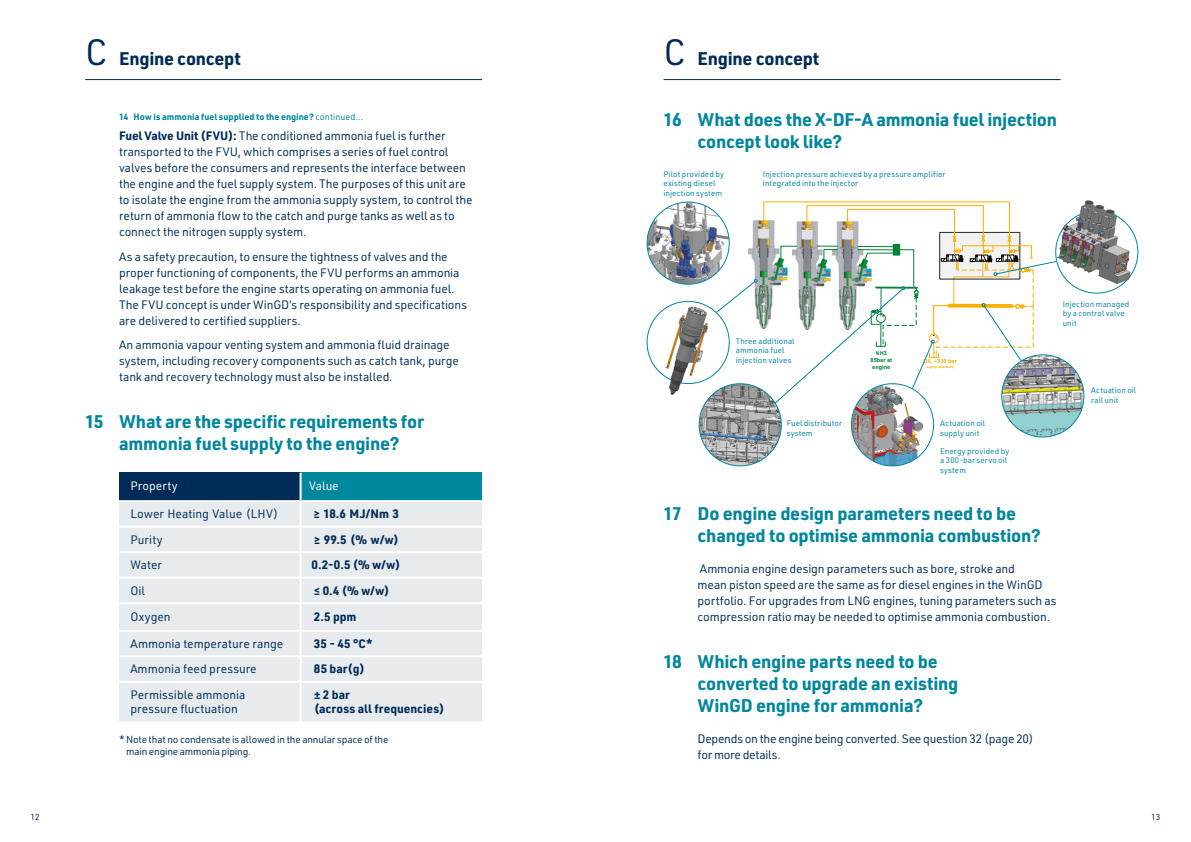
<style>
.page{position:relative;width:1191px;height:842px;background:#fff}
.page>*{position:absolute;margin:0;border:0;box-sizing:border-box;transform-origin:0 0}
.t1{font:700 18px/22px "URWDIN";letter-spacing:-.015em;color:#00869d}
.t2{font:700 18px "URWDIN";letter-spacing:-.015em;color:#002b56}
.t3{font:12px/16px "URWDIN";letter-spacing:-.01em;color:#002b56}
.t4{font:700 12px/14.4px "URWDIN";letter-spacing:.005em;color:#002b56}
.t5{font:12px "URWDIN";color:#fff}
.t6{font:10px/12px "URWDIN";letter-spacing:-.015em;color:#002b56}
.t7{font:700 9px "URWDIN";color:#00869d}
.t8{font:8.5px "URWDIN";color:#002b56}
.t9{font:8px/9.6px "URWDIN";letter-spacing:.01em;color:#00869d}
.t10{font:700 5.6px/6.7px "Arial";color:#078136;text-align:center}
.t11{font:700 5.6px "Arial";color:#f9b000}
.t12{font:700 3.1px "Arial";color:#f9b000}
.s1{font-weight:400;font-size:36px}
.s2{font-weight:400}
.s3{font-weight:700}
</style>
<div class="page">
<img style="left:748px;top:220px;width:15px;height:109px">
<svg style="left:726px;top:279px;width:31px;height:37px"></svg>
<svg style="left:763px;top:201px;width:294px;height:212px"></svg>
<img style="left:647px;top:202px;width:82px;height:82px;border-radius:41px">
<div style="left:646px;top:202px;width:83px;height:83px;border:1px solid #00869d;border-radius:50%"></div>
<img style="left:699px;top:384px;width:82px;height:82px;border-radius:41px">
<div style="left:699px;top:383px;width:82px;height:83px;border:1px solid #00869d;border-radius:50%"></div>
<img style="left:851px;top:384px;width:72px;height:82px">
<div style="left:851px;top:383px;width:83px;height:83px;border:1px solid #00869d;border-radius:50%"></div>
<img style="left:1001px;top:355px;width:83px;height:82px;border-radius:41px">
<div style="left:1001px;top:354px;width:83px;height:83px;border:1px solid #00869d;border-radius:50%"></div>
<svg style="left:647px;top:301px;width:82px;height:83px"></svg>
<img style="left:652px;top:301px;width:74px;height:94px">
<img style="left:1055px;top:200px;width:77px;height:85px">
<hr style="left:85px;top:79px;width:397px;height:1px;background:#002b56">
<hr style="left:663px;top:79px;width:397px;height:1px;background:#002b56">
<div style="left:119px;top:473px;width:181px;height:28px;background:#002b56"></div>
<div style="left:300px;top:473px;width:182px;height:28px;background:#00869d"></div>
<div style="left:119px;top:502px;width:363px;height:219px;background:#e8ebed"></div>
<hr style="left:299px;top:473px;width:2px;height:27px;background:#fff">
<hr style="left:119px;top:500px;width:181px;height:2px;background:#fff">
<hr style="left:300px;top:500px;width:182px;height:2px;background:#fff">
<hr style="left:299px;top:502px;width:2px;height:24px;background:#fff">
<hr style="left:119px;top:526px;width:181px;height:2px;background:#fff">
<hr style="left:300px;top:526px;width:182px;height:2px;background:#fff">
<hr style="left:299px;top:528px;width:2px;height:23px;background:#fff">
<hr style="left:119px;top:551px;width:181px;height:2px;background:#fff">
<hr style="left:300px;top:551px;width:182px;height:2px;background:#fff">
<hr style="left:299px;top:553px;width:2px;height:24px;background:#fff">
<hr style="left:119px;top:577px;width:181px;height:2px;background:#fff">
<hr style="left:300px;top:577px;width:182px;height:2px;background:#fff">
<hr style="left:299px;top:579px;width:2px;height:23px;background:#fff">
<hr style="left:119px;top:602px;width:181px;height:2px;background:#fff">
<hr style="left:300px;top:602px;width:182px;height:2px;background:#fff">
<hr style="left:299px;top:604px;width:2px;height:26px;background:#fff">
<hr style="left:119px;top:630px;width:181px;height:2px;background:#fff">
<hr style="left:300px;top:630px;width:182px;height:2px;background:#fff">
<hr style="left:299px;top:632px;width:2px;height:23px;background:#fff">
<hr style="left:119px;top:655px;width:181px;height:2px;background:#fff">
<hr style="left:300px;top:655px;width:182px;height:2px;background:#fff">
<hr style="left:299px;top:657px;width:2px;height:24px;background:#fff">
<hr style="left:119px;top:681px;width:181px;height:2px;background:#fff">
<hr style="left:300px;top:681px;width:182px;height:2px;background:#fff">
<hr style="left:299px;top:683px;width:2px;height:38px;background:#fff">
<h1 class="t2" style="left:85px;top:47px;width:157px"><span class="s1">C</span> Engine concept</h1>
<h1 class="t2" style="left:663px;top:47px;width:157px"><span class="s1">C</span> Engine concept</h1>
<p class="t7" style="left:119px;top:111px;width:246px">14 How is ammonia fuel supplied to the engine? <span class="s2">continued…</span></p>
<p class="t3" style="left:119px;top:128px;width:355px"><span class="s3">Fuel Valve Unit (FVU):</span> The conditioned ammonia fuel is further transported to the FVU, which comprises a series of fuel control valves before the consumers and represents the interface between the engine and the fuel supply system. The purposes of this unit are to isolate the engine from the ammonia supply system, to control the return of ammonia flow to the catch and purge tanks as well as to connect the nitrogen supply system.</p>
<p class="t3" style="left:119px;top:248px;width:349px">As a safety precaution, to ensure the tightness of valves and the proper functioning of components, the FVU performs an ammonia leakage test before the engine starts operating on ammonia fuel.<br>The FVU concept is under WinGD’s responsibility and specifications are delivered to certified suppliers.</p>
<p class="t3" style="left:119px;top:337px;width:341px">An ammonia vapour venting system and ammonia fluid drainage system, including recovery components such as catch tank, purge tank and recovery technology must also be installed.</p>
<h1 class="t1" style="left:85px;top:410px;width:341px;text-align:center">15 What are the specific requirements for ammonia fuel supply to the engine?</h1>
<p class="t5" style="left:130px;top:478px;width:49px">Property</p>
<p class="t5" style="left:309px;top:478px;width:31px">Value</p>
<p class="t3" style="left:130px;top:506px;width:149px">Lower Heating Value (LHV)</p>
<p class="t4" style="left:313px;top:506px;width:87px">≥ 18.6 MJ/Nm 3</p>
<p class="t3" style="left:130px;top:531px;width:34px">Purity</p>
<p class="t4" style="left:314px;top:532px;width:87px">≥ 99.5 (% w/w)</p>
<p class="t3" style="left:130px;top:557px;width:33px">Water</p>
<p class="t4" style="left:311px;top:557px;width:91px">0.2-0.5 (% w/w)</p>
<p class="t3" style="left:130px;top:582px;width:16px">Oil</p>
<p class="t4" style="left:314px;top:583px;width:77px">≤ 0.4 (% w/w)</p>
<p class="t3" style="left:130px;top:609px;width:42px">Oxygen</p>
<p class="t4" style="left:314px;top:609px;width:44px">2.5 ppm</p>
<p class="t3" style="left:130px;top:635px;width:154px">Ammonia temperature range</p>
<p class="t4" style="left:314px;top:636px;width:60px">35 - 45 °C*</p>
<p class="t3" style="left:130px;top:661px;width:128px">Ammonia feed pressure</p>
<p class="t4" style="left:314px;top:661px;width:53px">85 bar(g)</p>
<p class="t3" style="left:130px;top:687px;width:117px;line-height:14.4px">Permissible ammonia pressure fluctuation</p>
<p class="t4" style="left:314px;top:687px;width:132px">± 2 bar<br>(across all frequencies)</p>
<p class="t6" style="left:126px;top:733px;width:264px;text-indent:-7px">* Note that no condensate is allowed in the annular space of the main engine ammonia piping.</p>
<h1 class="t1" style="left:697px;top:108px;width:361px;text-indent:-34px">16 What does the X-DF-A ammonia fuel injection concept look like?</h1>
<p class="t9" style="left:663px;top:169px;width:62px">Pilot provided by existing diesel injection system</p>
<p class="t9" style="left:763px;top:169px;width:184px">Injection pressure achieved by a pressure amplifier integrated into the injector</p>
<p class="t9" style="left:735px;top:336px;width:60px">Three additional ammonia fuel injection valves</p>
<p class="t9" style="left:786px;top:418px;width:57px">Fuel distributor system</p>
<p class="t10" style="left:870px;top:350px;width:23px">NH3<br>85bar at engine</p>
<p class="t11" style="left:923px;top:357px;width:35px">Oil, ~330 bar</p>
<p class="t12" style="left:925px;top:364px;width:30px">(engine dependent)</p>
<p class="t9" style="left:940px;top:418px;width:47px">Actuation oil supply unit</p>
<p class="t9" style="left:940px;top:446px;width:71px">Energy provided by a 300-bar servo oil system</p>
<h1 class="t1" style="left:697px;top:501px;width:345px;text-indent:-34px">17 Do engine design parameters need to be changed to optimise ammonia combustion?</h1>
<p class="t9" style="left:1062px;top:299px;width:68px">Injection managed by a control valve unit</p>
<p class="t9" style="left:1091px;top:385px;width:47px">Actuation oil rail unit</p>
<p class="t3" style="left:697px;top:560px;width:360px">Ammonia engine design parameters such as bore, stroke and<br>mean piston speed are the same as for diesel engines in the WinGD portfolio. For upgrades from LNG engines, tuning parameters such as compression ratio may be needed to optimise ammonia combustion.</p>
<h1 class="t1" style="left:697px;top:650px;width:262px;text-indent:-34px">18 Which engine parts need to be converted to upgrade an existing<br>WinGD engine for ammonia?</h1>
<p class="t3" style="left:697px;top:730px;width:337px">Depends on the engine being converted. See question 32 (page 20) for more details.</p>
<p class="t8" style="left:31px;top:811px;width:11px">12</p>
<p class="t8" style="left:1151px;top:811px;width:11px">13</p>
</div>
